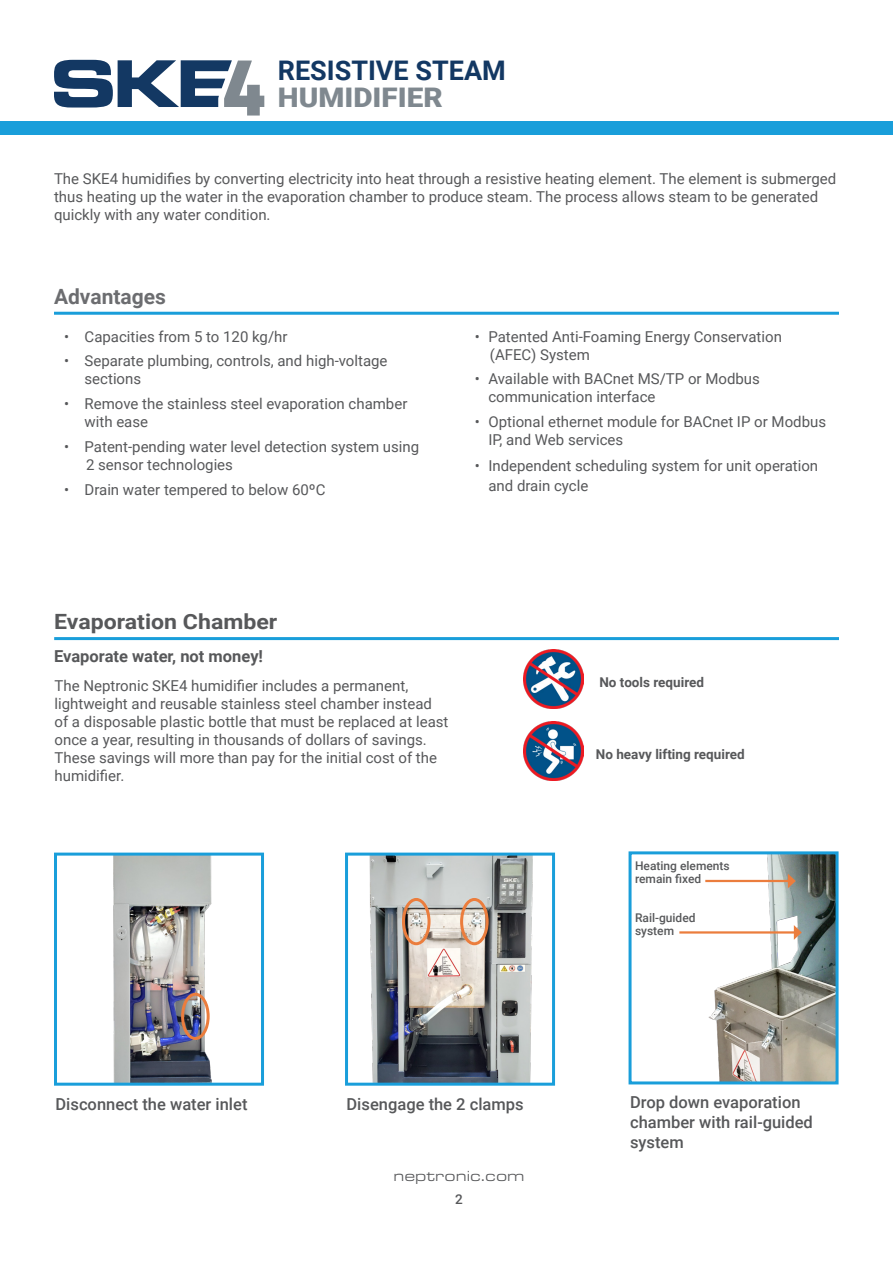
<style>
.page{position:relative;width:893px;height:1263px;background:#fff}
.page>*{position:absolute;margin:0;border:0;box-sizing:border-box;transform-origin:0 0}
.t1{font:700 27px "Roboto";color:#133863}
.t2{font:900 27px "Roboto";color:#7f888f;scale:1.1 1}
.t3{font:700 21px "Roboto";color:#57585a;scale:1.1 1}
.t4{font:700 21px "Roboto";color:#6c6d70}
.t5{font:500 16.5px/19.8px "Roboto";color:#57585a}
.t6{font:700 16.5px "Roboto";color:#57585a}
.t7{font:15px/18px "Roboto";color:#57585a}
.t8{font:15px "Eurostile Ext";color:#57585a}
.t9{font:700 13.5px "Roboto";color:#57585a}
.t10{font:500 13.5px "Roboto";color:#57585a}
.t11{font:500 12px "Roboto";color:#57585a}
</style>
<div class="page">
<div style="left:0;top:122px;width:893px;height:13px;background:#199eda"></div>
<svg style="left:54px;top:60px;width:210px;height:56px"></svg>
<hr style="left:54px;top:637px;width:785px;height:3px;background:#199eda">
<img style="left:524px;top:649px;width:59px;height:60px">
<img style="left:524px;top:721px;width:59px;height:60px">
<hr style="left:54px;top:312px;width:785px;height:3px;background:#199eda">
<img style="left:679px;top:855px;width:155px;height:225px">
<div style="left:628px;top:851px;width:210px;height:233px;border:3px solid #199eda"></div>
<hr style="left:705px;top:880px;width:85px;height:2px;background:#eb7d3d">
<svg style="left:788px;top:873px;width:8px;height:15px"></svg>
<hr style="left:679px;top:931px;width:117px;height:2px;background:#eb7d3d">
<svg style="left:794px;top:925px;width:8px;height:15px"></svg>
<img style="left:113px;top:856px;width:99px;height:226px">
<img style="left:369px;top:856px;width:164px;height:226px">
<div style="left:345px;top:852px;width:210px;height:234px;border:3px solid #199eda"></div>
<div style="left:402px;top:898px;width:29px;height:47px;border:3px solid #eb7d3d;border-radius:50%"></div>
<div style="left:460px;top:898px;width:29px;height:47px;border:3px solid #eb7d3d;border-radius:50%"></div>
<div style="left:181px;top:993px;width:29px;height:47px;border:3px solid #eb7d3d;border-radius:50%"></div>
<div style="left:54px;top:852px;width:210px;height:234px;border:3px solid #199eda"></div>
<p class="t1" style="left:278px;top:52px;width:230px">RESISTIVE STEAM</p>
<p class="t2" style="left:278px;top:79px;width:151px">HUMIDIFIER</p>
<p class="t7" style="left:54px;top:169px;width:784px">-The SKE4 humidifies by converting electricity into heat through a resistive heating element. The element is submerged thus heating up the water in the evaporation chamber to produce steam. The process allows steam to be generated quickly with any water condition.</p>
<p class="t4" style="left:54px;top:282px;width:113px">Advantages</p>
<p class="t7" style="left:64px;top:327px;width:225px">• Capacities from 5 to 120 kg/hr</p>
<p class="t7" style="left:85px;top:351px;width:305px;text-indent:-20px">• Separate plumbing, controls, and high-voltage sections</p>
<p class="t7" style="left:85px;top:394px;width:324px;text-indent:-20px">• Remove the stainless steel evaporation chamber with ease</p>
<p class="t7" style="left:64px;top:437px;width:356px">• Patent-pending water level detection system using</p>
<p class="t7" style="left:86px;top:455px;width:148px">2 sensor technologies</p>
<p class="t7" style="left:64px;top:480px;width:263px">• Drain water tempered to below 60ºC</p>
<p class="t7" style="left:475px;top:327px;width:309px">• Patented Anti-Foaming Energy Conservation</p>
<p class="t7" style="left:490px;top:345px;width:101px">(AFEC) System</p>
<p class="t7" style="left:488px;top:369px;width:273px;text-indent:-14px">• Available with BACnet MS/TP or Modbus communication interface</p>
<p class="t7" style="left:488px;top:412px;width:339px;text-indent:-14px">• Optional ethernet module for BACnet IP or Modbus<br>IP, and Web services</p>
<p class="t7" style="left:488px;top:456px;width:331px;line-height:19.5px;text-indent:-14px">• Independent scheduling system for unit operation and drain cycle</p>
<p class="t3" style="left:54px;top:607px;width:204px">Evaporation Chamber</p>
<p class="t6" style="left:54px;top:644px;width:210px">Evaporate water, not money!</p>
<p class="t7" style="left:55px;top:676px;width:395px">The Neptronic SKE4 humidifier includes a permanent, lightweight and reusable stainless steel chamber instead of a disposable plastic bottle that must be replaced at least once a year, resulting in thousands of dollars of savings.<br>These savings will more than pay for the initial cost of the humidifier.</p>
<p class="t9" style="left:599px;top:673px;width:106px">No tools required</p>
<p class="t9" style="left:596px;top:745px;width:150px">No heavy lifting required</p>
<p class="t11" style="left:635px;top:857px;width:96px">Heating elements</p>
<p class="t11" style="left:635px;top:870px;width:68px">remain fixed</p>
<p class="t11" style="left:635px;top:909px;width:62px">Rail-guided</p>
<p class="t11" style="left:635px;top:922px;width:41px">system</p>
<p class="t5" style="left:56px;top:1093px;width:193px">Disconnect the water inlet</p>
<p class="t5" style="left:347px;top:1093px;width:179px">Disengage the 2 clamps</p>
<p class="t8" style="left:393px;top:1165px;width:133px">neptronic.com</p>
<p class="t10" style="left:455px;top:1189px;width:9px">2</p>
<p class="t5" style="left:630px;top:1092px;width:184px">Drop down evaporation chamber with rail-guided system</p>
</div>
